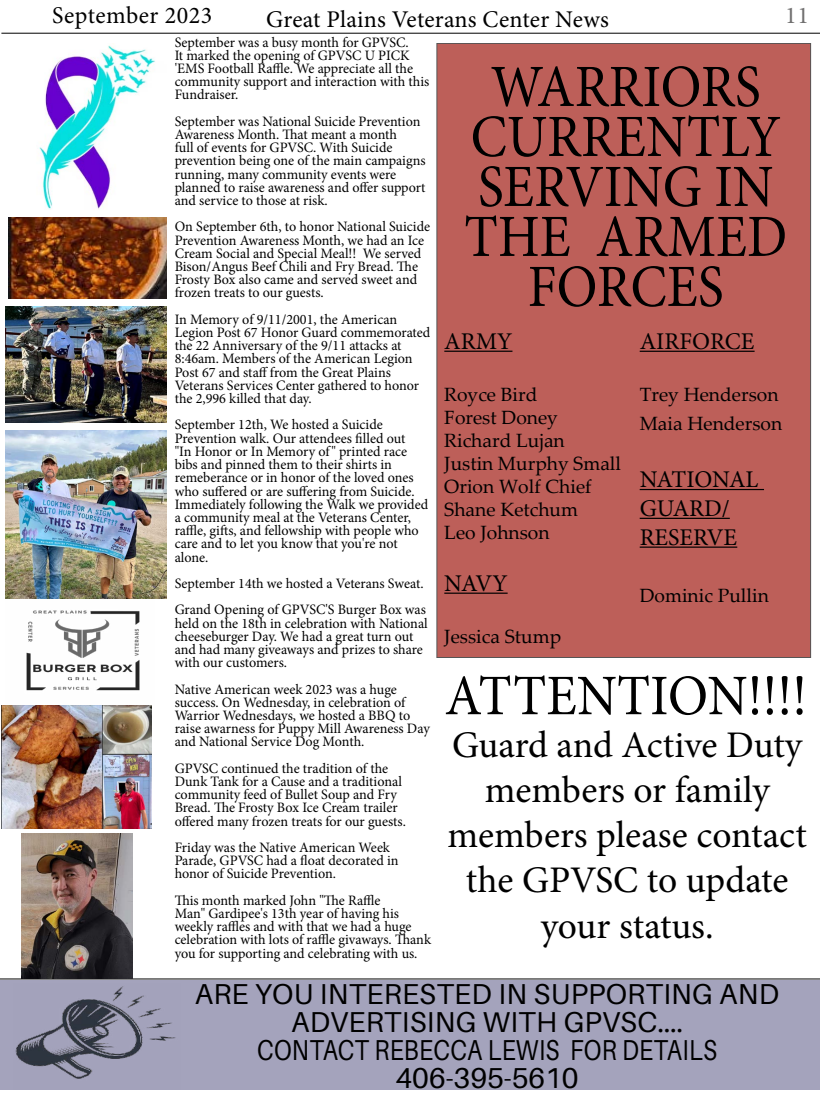
<style>
.page{position:relative;width:820px;height:1093px;background:#fff}
.page>*{position:absolute;margin:0;border:0;box-sizing:border-box;transform-origin:0 0}
.t1{font:60px/50px "Minion Pro";color:#000;text-align:center;scale:.91 1}
.t2{font:57.4px "Minion Pro";color:#000;scale:.94 1}
.t3{font:37.6px/45.1px "Minion Pro";letter-spacing:-.005em;color:#000;text-align:center}
.t4{font:28.8px/28px "Aileron";letter-spacing:.01em;color:#000;text-align:center}
.t5{font:24px/28.8px "Minion Pro";color:#000}
.t6{font:24px "Minion Pro";letter-spacing:.02em;color:#000}
.t7{font:24px "Minion Pro";color:#706f6f}
.t8{font:19.2px/23px "Palatino Linotype";color:#000}
.t9{font:14.4px/13.2px "Minion Pro";color:#000}
</style>
<div class="page">
<div style="left:436px;top:43px;width:374px;height:614px;background:#bd5f59"></div>
<hr style="left:1px;top:33px;width:818px;height:1px;background:#000">
<hr style="left:0;top:978px;width:819px;height:1px;background:#000">
<div style="left:0;top:980px;width:819px;height:110px;background:#a4a3bc"></div>
<img style="left:15px;top:986px;width:161px;height:93px">
<hr style="left:639px;top:351px;width:115px;height:1px;background:#000">
<hr style="left:639px;top:489px;width:124px;height:1px;background:#000">
<hr style="left:639px;top:518px;width:90px;height:1px;background:#000">
<hr style="left:639px;top:546px;width:98px;height:2px;background:#000">
<hr style="left:444px;top:351px;width:68px;height:1px;background:#000">
<hr style="left:444px;top:592px;width:63px;height:2px;background:#000">
<img style="left:22px;top:833px;width:110px;height:145px">
<img style="left:1px;top:706px;width:150px;height:122px">
<img style="left:6px;top:307px;width:160px;height:115px">
<img style="left:9px;top:217px;width:157px;height:82px">
<img style="left:39px;top:45px;width:116px;height:164px">
<img style="left:6px;top:430px;width:160px;height:168px">
<img style="left:6px;top:610px;width:146px;height:96px">
<h3 class="t6" style="left:52px;top:-1px;width:162px">September 2023</h3>
<h3 class="t5" style="left:266px;top:5px;width:344px">Great Plains Veterans Center News</h3>
<h3 class="t7" style="left:785px;top:-1px;width:25px">11</h3>
<p class="t9" style="left:175px;top:35px;width:256px">September was a busy month for GPVSC.<br>It marked the opening of GPVSC U PICK 'EMS Football Raffle. We appreciate all the community support and interaction with this Fundraiser.</p>
<p class="t9" style="left:175px;top:115px;width:252px">September was National Suicide Prevention Awareness Month. That meant a month<br>full of events for GPVSC. With Suicide prevention being one of the main campaigns running, many community events were planned to raise awareness and offer support and service to those at risk.</p>
<p class="t9" style="left:175px;top:220px;width:257px">On September 6th, to honor National Suicide Prevention Awareness Month, we had an Ice Cream Social and Special Meal!! We served Bison/Angus Beef Chili and Fry Bread. The Frosty Box also came and served sweet and frozen treats to our guests.</p>
<p class="t9" style="left:175px;top:313px;width:257px">In Memory of 9/11/2001, the American Legion Post 67 Honor Guard commemorated the 22 Anniversary of the 9/11 attacks at 8:46am. Members of the American Legion Post 67 and staff from the Great Plains Veterans Services Center gathered to honor the 2,996 killed that day.</p>
<p class="t9" style="left:175px;top:418px;width:255px">September 12th, We hosted a Suicide Prevention walk. Our attendees filled out<br>"In Honor or In Memory of " printed race bibs and pinned them to their shirts in remeberance or in honor of the loved ones who suffered or are suffering from Suicide.<br>Immediately following the Walk we provided a community meal at the Veterans Center, raffle, gifts, and fellowship with people who care and to let you know that you're not alone.</p>
<p class="t9" style="left:175px;top:570px;width:253px;line-height:26.4px">September 14th we hosted a Veterans Sweat.<br>Grand Opening of GPVSC'S Burger Box was</p>
<p class="t9" style="left:175px;top:616px;width:254px">held on the 18th in celebration with National cheeseburger Day. We had a great turn out and had many giveaways and prizes to share with our customers.</p>
<p class="t9" style="left:175px;top:682px;width:256px">Native American week 2023 was a huge success. On Wednesday, in celebration of Warrior Wednesdays, we hosted a BBQ to raise awarness for Puppy Mill Awareness Day and National Service Dog Month.</p>
<p class="t9" style="left:175px;top:762px;width:233px">GPVSC continued the tradition of the Dunk Tank for a Cause and a traditional community feed of Bullet Soup and Fry Bread. The Frosty Box Ice Cream trailer offered many frozen treats for our guests.</p>
<p class="t9" style="left:175px;top:841px;width:225px">Friday was the Native American Week<br>Parade, GPVSC had a float decorated in honor of Suicide Prevention.</p>
<p class="t9" style="left:175px;top:894px;width:258px">This month marked John "The Raffle<br>Man" Gardipee's 13th year of having his weekly raffles and with that we had a huge celebration with lots of raffle givaways. Thank you for supporting and celebrating with us.</p>
<h1 class="t1" style="left:464px;top:62px;width:356px">WARRIORS<br>CURRENTLY<br>SERVING IN<br>THE ARMED<br>FORCES</h1>
<h3 class="t5" style="left:639px;top:327px;width:116px">AIRFORCE</h3>
<h3 class="t8" style="left:639px;top:379px;width:144px;line-height:28.8px">Trey Henderson<br>Maia Henderson</h3>
<h3 class="t5" style="left:444px;top:327px;width:70px">ARMY</h3>
<h3 class="t8" style="left:444px;top:382px;width:178px">Royce Bird<br>Forest Doney<br>Richard Lujan<br>Justin Murphy Small<br>Orion Wolf Chief<br>Shane Ketchum<br>Leo Johnson</h3>
<h3 class="t5" style="left:444px;top:569px;width:65px">NAVY</h3>
<h3 class="t8" style="left:444px;top:624px;width:118px">Jessica Stump</h3>
<h3 class="t5" style="left:639px;top:465px;width:120px">NATIONAL<br>GUARD/<br>RESERVE</h3>
<h3 class="t8" style="left:639px;top:583px;width:131px">Dominic Pullin</h3>
<h2 class="t2" style="left:444px;top:657px;width:387px">ATTENTION!!!!</h2>
<h3 class="t3" style="left:447px;top:723px;width:361px">Guard and Active Duty members or family members please contact the GPVSC to update your status.</h3>
<h3 class="t4" style="left:195px;top:980px;width:585px">ARE YOU INTERESTED IN SUPPORTING AND<br>ADVERTISING WITH GPVSC....<br>CONTACT REBECCA LEWIS FOR DETAILS<br>406-395-5610</h3>
</div>
